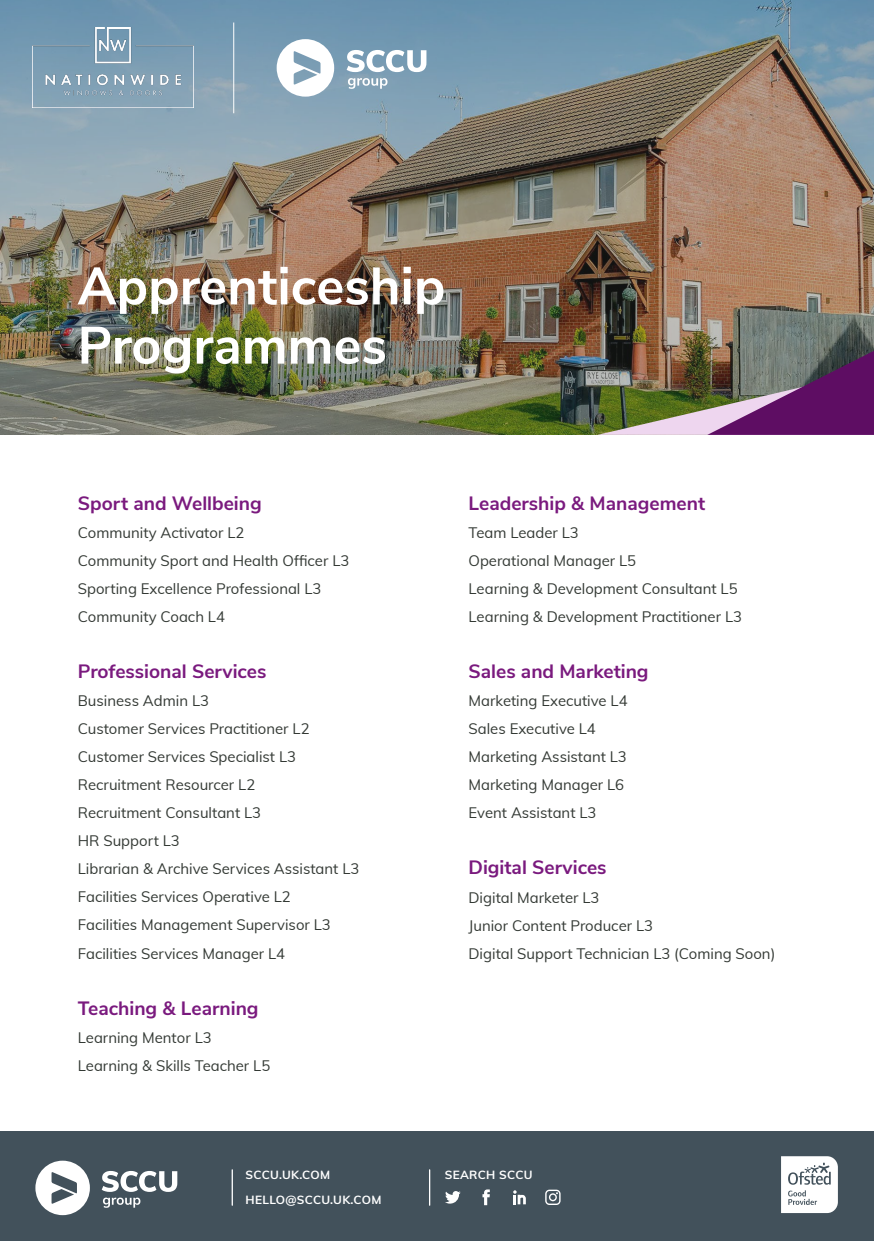
<style>
.page{position:relative;width:874px;height:1241px;background:#fff}
.page>*{position:absolute;margin:0;border:0;box-sizing:border-box;transform-origin:0 0}
.t1{font:700 52.5px/59.1px "Nunito Sans";color:#fff}
.t2{font:700 19.25px "Nunito Sans";color:#7a1a7e}
.t3{font:14.88px/28px "Muli";color:#333934}
.t4{font:700 11.9px "Muli";letter-spacing:.025em;color:#fff}
</style>
<div class="page">
<img style="left:0;top:0;width:873px;height:435px">
<img style="left:32px;top:28px;width:161px;height:80px">
<img style="left:597px;top:351px;width:276px;height:84px">
<div style="left:0;top:1131px;width:873px;height:109px;background:#42515b"></div>
<svg style="left:445px;top:1191px;width:15px;height:12px"></svg>
<svg style="left:482px;top:1189px;width:7px;height:15px"></svg>
<svg style="left:545px;top:1189px;width:15px;height:15px"></svg>
<svg style="left:513px;top:1190px;width:12px;height:14px"></svg>
<hr style="left:429px;top:1169px;width:1px;height:35px;background:#fff">
<hr style="left:231px;top:1169px;width:2px;height:35px;background:#fff">
<svg style="left:781px;top:1156px;width:56px;height:56px;background:#e4e6e7"></svg>
<svg style="left:35px;top:1160px;width:55px;height:54px"></svg>
<svg style="left:103px;top:1197px;width:37px;height:10px"></svg>
<svg style="left:102px;top:1171px;width:75px;height:20px"></svg>
<svg style="left:276px;top:39px;width:58px;height:58px"></svg>
<svg style="left:348px;top:78px;width:39px;height:11px"></svg>
<svg style="left:346px;top:50px;width:80px;height:22px"></svg>
<hr style="left:233px;top:22px;width:1px;height:91px;background:#fff">
<h1 class="t1" style="left:77px;top:253px;width:369px">Apprenticeship<br>Programmes</h1>
<p class="t2" style="left:78px;top:489px;width:185px">Sport and Wellbeing</p>
<p class="t3" style="left:78px;top:518px;width:273px">Community Activator L2<br>Community Sport and Health Officer L3<br>Sporting Excellence Professional L3<br>Community Coach L4</p>
<p class="t2" style="left:78px;top:657px;width:190px">Professional Services</p>
<p class="t3" style="left:78px;top:686px;width:283px">Business Admin L3<br>Customer Services Practitioner L2<br>Customer Services Specialist L3<br>Recruitment Resourcer L2<br>Recruitment Consultant L3<br>HR Support L3<br>Librarian &amp; Archive Services Assistant L3<br>Facilities Services Operative L2<br>Facilities Management Supervisor L3<br>Facilities Services Manager L4</p>
<p class="t2" style="left:78px;top:993px;width:182px">Teaching &amp; Learning</p>
<p class="t3" style="left:78px;top:1022px;width:194px">Learning Mentor L3<br>Learning &amp; Skills Teacher L5</p>
<p class="t2" style="left:468px;top:489px;width:238px">Leadership &amp; Management</p>
<p class="t3" style="left:468px;top:518px;width:275px">Team Leader L3<br>Operational Manager L5<br>Learning &amp; Development Consultant L5<br>Learning &amp; Development Practitioner L3</p>
<p class="t2" style="left:468px;top:657px;width:181px">Sales and Marketing</p>
<p class="t3" style="left:468px;top:686px;width:160px">Marketing Executive L4<br>Sales Executive L4<br>Marketing Assistant L3<br>Marketing Manager L6<br>Event Assistant L3</p>
<p class="t2" style="left:468px;top:853px;width:139px">Digital Services</p>
<p class="t3" style="left:468px;top:882px;width:308px">Digital Marketer L3<br>Junior Content Producer L3<br>Digital Support Technician L3 (Coming Soon)</p>
<p class="t4" style="left:245px;top:1165px;width:86px">SCCU.UK.COM</p>
<p class="t4" style="left:444px;top:1165px;width:89px">SEARCH SCCU</p>
<p class="t4" style="left:245px;top:1190px;width:137px">HELLO@SCCU.UK.COM</p>
</div>
